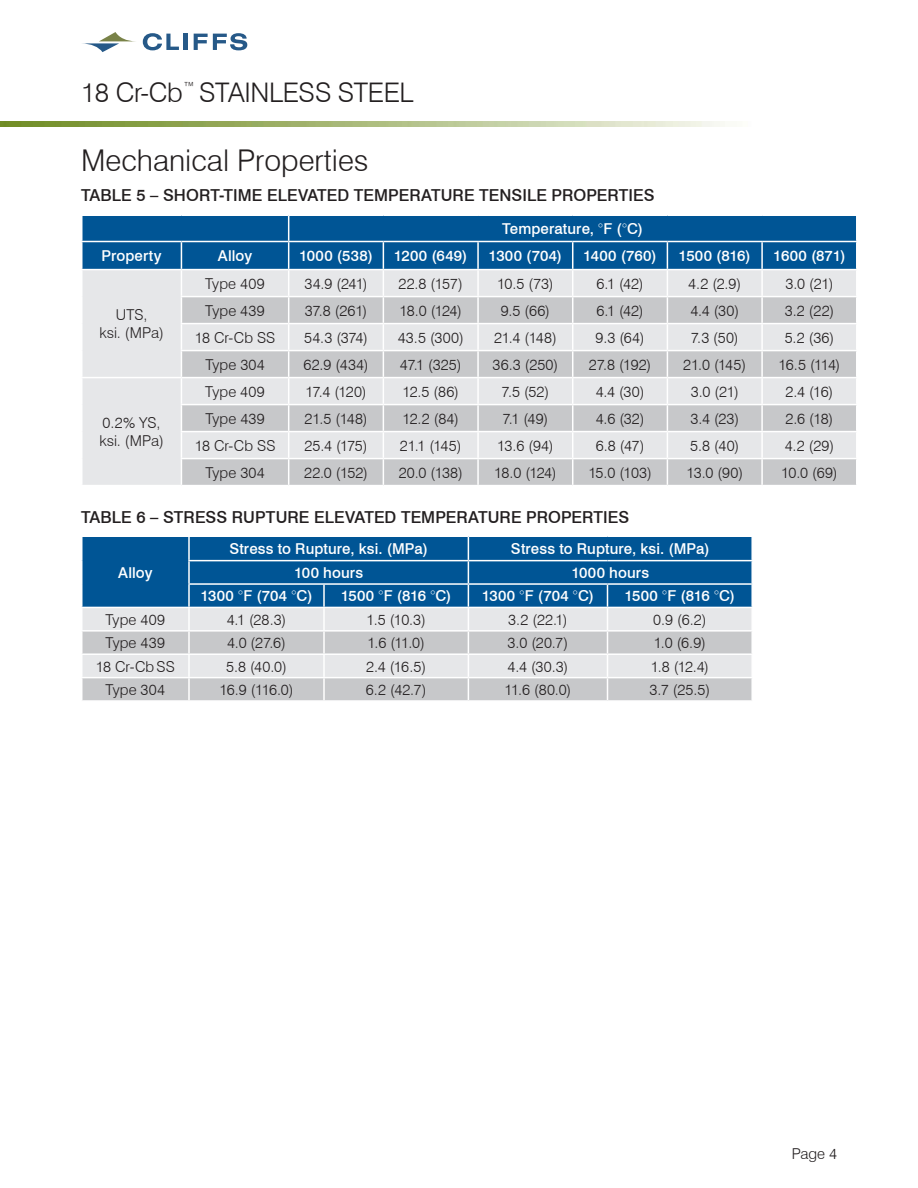
<style>
.page{position:relative;width:918px;height:1188px;background:#fff}
.page>*{position:absolute;margin:0;border:0;box-sizing:border-box;transform-origin:0 0}
.t1{font:300 30px "Swiss 721 BT";color:#231f20}
.t2{font:300 27px "Swiss 721 BT";letter-spacing:-.015em;color:#231f20}
.t3{font:500 16.5px "Swiss 721 BT";letter-spacing:.005em;color:#231f20}
.t4{font:300 15px/18px "Swiss 721 BT";letter-spacing:.005em;color:#231f20;text-align:center}
.t5{font:500 15px "Swiss 721 BT";letter-spacing:.005em;color:#fff}
.s1{font-weight:300}
</style>
<div class="page">
<img style="left:0;top:122px;width:725px;height:5px">
<svg style="left:143px;top:33px;width:36px;height:17px"></svg>
<hr style="left:184px;top:34px;width:4px;height:16px;background:#265988">
<svg style="left:194px;top:33px;width:53px;height:17px"></svg>
<svg style="left:82px;top:32px;width:54px;height:20px"></svg>
<svg style="left:81px;top:215px;width:776px;height:270px;background:#b2c3d0"></svg>
<hr style="left:762px;top:458px;width:96px;height:1px;background:#fff">
<hr style="left:761px;top:459px;width:2px;height:26px;background:#fff">
<hr style="left:856px;top:459px;width:2px;height:26px;background:#fff">
<div style="left:82px;top:537px;width:669px;height:70px;background:#005595"></div>
<div style="left:82px;top:608px;width:669px;height:22px;background:#e6e7e9"></div>
<svg style="left:82px;top:632px;width:669px;height:68px;background:#d1d2d4"></svg>
<hr style="left:188px;top:537px;width:2px;height:23px;background:#fff">
<hr style="left:188px;top:560px;width:136px;height:1px;background:#fff">
<hr style="left:188px;top:561px;width:2px;height:22px;background:#fff">
<hr style="left:324px;top:560px;width:144px;height:1px;background:#fff">
<hr style="left:468px;top:560px;width:140px;height:1px;background:#fff">
<hr style="left:608px;top:560px;width:145px;height:1px;background:#fff">
<hr style="left:188px;top:583px;width:136px;height:2px;background:#fff">
<hr style="left:188px;top:585px;width:2px;height:22px;background:#fff">
<hr style="left:324px;top:583px;width:144px;height:2px;background:#fff">
<hr style="left:323px;top:585px;width:2px;height:22px;background:#fff">
<hr style="left:468px;top:583px;width:140px;height:2px;background:#fff">
<hr style="left:608px;top:583px;width:145px;height:2px;background:#fff">
<hr style="left:188px;top:608px;width:2px;height:22px;background:#fff">
<hr style="left:323px;top:608px;width:2px;height:22px;background:#fff">
<hr style="left:188px;top:632px;width:2px;height:21px;background:#fff">
<hr style="left:323px;top:632px;width:2px;height:21px;background:#fff">
<hr style="left:81px;top:653px;width:108px;height:2px;background:#fff">
<hr style="left:189px;top:653px;width:135px;height:2px;background:#fff">
<hr style="left:188px;top:655px;width:2px;height:22px;background:#fff">
<hr style="left:324px;top:653px;width:144px;height:2px;background:#fff">
<hr style="left:323px;top:655px;width:2px;height:22px;background:#fff">
<hr style="left:468px;top:653px;width:140px;height:2px;background:#fff">
<hr style="left:608px;top:653px;width:145px;height:2px;background:#fff">
<hr style="left:81px;top:677px;width:108px;height:1px;background:#fff">
<hr style="left:189px;top:677px;width:135px;height:1px;background:#fff">
<hr style="left:188px;top:678px;width:2px;height:22px;background:#fff">
<hr style="left:324px;top:677px;width:144px;height:1px;background:#fff">
<hr style="left:323px;top:678px;width:2px;height:22px;background:#fff">
<hr style="left:468px;top:677px;width:140px;height:1px;background:#fff">
<svg style="left:468px;top:537px;width:1px;height:163px"></svg>
<hr style="left:608px;top:677px;width:145px;height:1px;background:#fff">
<svg style="left:607px;top:585px;width:1px;height:115px"></svg>
<h2 class="t2" style="left:81px;top:76px;width:334px">18 Cr-Cb<sup>™</sup> STAINLESS STEEL</h2>
<h1 class="t1" style="left:81px;top:142px;width:289px">Mechanical Properties</h1>
<p class="t3" style="left:81px;top:185px;width:575px">TABLE 5 – SHORT-TIME ELEVATED TEMPERATURE TENSILE PROPERTIES</p>
<p class="t5" style="left:502px;top:220px;width:142px">Temperature, <span class="s1">°</span>F (<span class="s1">°</span>C)</p>
<p class="t5" style="left:101px;top:247px;width:62px">Property</p>
<p class="t5" style="left:218px;top:247px;width:36px">Alloy</p>
<p class="t5" style="left:299px;top:247px;width:75px">1000 (538)</p>
<p class="t5" style="left:394px;top:247px;width:75px">1200 (649)</p>
<p class="t5" style="left:489px;top:247px;width:75px">1300 (704)</p>
<p class="t5" style="left:583px;top:247px;width:75px">1400 (760)</p>
<p class="t5" style="left:679px;top:247px;width:74px">1500 (816)</p>
<p class="t5" style="left:773px;top:247px;width:74px">1600 (871)</p>
<p class="t4" style="left:99px;top:306px;width:66px">UTS,<br>ksi. (MPa)</p>
<p class="t4" style="left:99px;top:414px;width:66px;text-align:left">0.2% YS, ksi. (MPa)</p>
<p class="t4" style="left:205px;top:274px;width:61px">Type 409</p>
<p class="t4" style="left:304px;top:274px;width:65px">34.9 (241)</p>
<p class="t4" style="left:399px;top:274px;width:66px">22.8 (157)</p>
<p class="t4" style="left:497px;top:274px;width:58px">10.5 (73)</p>
<p class="t4" style="left:596px;top:274px;width:49px">6.1 (42)</p>
<p class="t4" style="left:688px;top:274px;width:54px">4.2 (2.9)</p>
<p class="t4" style="left:785px;top:274px;width:50px">3.0 (21)</p>
<p class="t4" style="left:205px;top:301px;width:61px">Type 439</p>
<p class="t4" style="left:305px;top:301px;width:64px">37.8 (261)</p>
<p class="t4" style="left:399px;top:301px;width:64px">18.0 (124)</p>
<p class="t4" style="left:501px;top:301px;width:51px">9.5 (66)</p>
<p class="t4" style="left:596px;top:301px;width:49px">6.1 (42)</p>
<p class="t4" style="left:690px;top:301px;width:50px">4.4 (30)</p>
<p class="t4" style="left:785px;top:301px;width:51px">3.2 (22)</p>
<p class="t4" style="left:195px;top:328px;width:82px">18 Cr-Cb SS</p>
<p class="t4" style="left:304px;top:328px;width:65px">54.3 (374)</p>
<p class="t4" style="left:398px;top:328px;width:68px">43.5 (300)</p>
<p class="t4" style="left:494px;top:328px;width:64px">21.4 (148)</p>
<p class="t4" style="left:596px;top:328px;width:50px">9.3 (64)</p>
<p class="t4" style="left:691px;top:328px;width:49px">7.3 (50)</p>
<p class="t4" style="left:785px;top:328px;width:51px">5.2 (36)</p>
<p class="t4" style="left:205px;top:355px;width:61px">Type 304</p>
<p class="t4" style="left:304px;top:355px;width:66px">62.9 (434)</p>
<p class="t4" style="left:400px;top:355px;width:63px">47.1 (325)</p>
<p class="t4" style="left:493px;top:355px;width:67px">36.3 (250)</p>
<p class="t4" style="left:589px;top:355px;width:64px">27.8 (192)</p>
<p class="t4" style="left:683px;top:355px;width:65px">21.0 (145)</p>
<p class="t4" style="left:779px;top:355px;width:63px">16.5 (114)</p>
<p class="t4" style="left:205px;top:382px;width:61px">Type 409</p>
<p class="t4" style="left:305px;top:382px;width:63px">17.4 (120)</p>
<p class="t4" style="left:402px;top:382px;width:58px">12.5 (86)</p>
<p class="t4" style="left:502px;top:382px;width:49px">7.5 (52)</p>
<p class="t4" style="left:596px;top:382px;width:50px">4.4 (30)</p>
<p class="t4" style="left:691px;top:382px;width:50px">3.0 (21)</p>
<p class="t4" style="left:786px;top:382px;width:49px">2.4 (16)</p>
<p class="t4" style="left:205px;top:409px;width:61px">Type 439</p>
<p class="t4" style="left:305px;top:409px;width:65px">21.5 (148)</p>
<p class="t4" style="left:403px;top:409px;width:58px">12.2 (84)</p>
<p class="t4" style="left:502px;top:409px;width:47px">7.1 (49)</p>
<p class="t4" style="left:596px;top:409px;width:50px">4.6 (32)</p>
<p class="t4" style="left:690px;top:409px;width:50px">3.4 (23)</p>
<p class="t4" style="left:786px;top:409px;width:49px">2.6 (18)</p>
<p class="t4" style="left:195px;top:436px;width:82px">18 Cr-Cb SS</p>
<p class="t4" style="left:304px;top:436px;width:65px">25.4 (175)</p>
<p class="t4" style="left:400px;top:436px;width:63px">21.1 (145)</p>
<p class="t4" style="left:497px;top:436px;width:58px">13.6 (94)</p>
<p class="t4" style="left:596px;top:436px;width:50px">6.8 (47)</p>
<p class="t4" style="left:690px;top:436px;width:51px">5.8 (40)</p>
<p class="t4" style="left:785px;top:436px;width:51px">4.2 (29)</p>
<p class="t4" style="left:205px;top:463px;width:61px">Type 304</p>
<p class="t4" style="left:304px;top:463px;width:65px">22.0 (152)</p>
<p class="t4" style="left:399px;top:463px;width:66px">20.0 (138)</p>
<p class="t4" style="left:494px;top:463px;width:64px">18.0 (124)</p>
<p class="t4" style="left:588px;top:463px;width:65px">15.0 (103)</p>
<p class="t4" style="left:686px;top:463px;width:58px">13.0 (90)</p>
<p class="t4" style="left:781px;top:463px;width:58px">10.0 (69)</p>
<p class="t3" style="left:81px;top:507px;width:550px">TABLE 6 – STRESS RUPTURE ELEVATED TEMPERATURE PROPERTIES</p>
<p class="t5" style="left:118px;top:563px;width:36px">Alloy</p>
<p class="t5" style="left:229px;top:540px;width:200px">Stress to Rupture, ksi. (MPa)</p>
<p class="t5" style="left:511px;top:540px;width:200px">Stress to Rupture, ksi. (MPa)</p>
<p class="t5" style="left:294px;top:564px;width:70px">100 hours</p>
<p class="t5" style="left:571px;top:564px;width:79px">1000 hours</p>
<p class="t5" style="left:200px;top:587px;width:114px">1300 <span class="s1">°</span>F (704 <span class="s1">°</span>C)</p>
<p class="t5" style="left:341px;top:587px;width:112px">1500 <span class="s1">°</span>F (816 <span class="s1">°</span>C)</p>
<p class="t5" style="left:482px;top:587px;width:114px">1300 <span class="s1">°</span>F (704 <span class="s1">°</span>C)</p>
<p class="t5" style="left:625px;top:587px;width:112px">1500 <span class="s1">°</span>F (816 <span class="s1">°</span>C)</p>
<p class="t4" style="left:106px;top:610px;width:61px">Type 409</p>
<p class="t4" style="left:227px;top:610px;width:61px">4.1 (28.3)</p>
<p class="t4" style="left:367px;top:610px;width:61px">1.5 (10.3)</p>
<p class="t4" style="left:508px;top:610px;width:61px">3.2 (22.1)</p>
<p class="t4" style="left:653px;top:610px;width:55px">0.9 (6.2)</p>
<p class="t4" style="left:106px;top:634px;width:61px">Type 439</p>
<p class="t4" style="left:227px;top:634px;width:60px">4.0 (27.6)</p>
<p class="t4" style="left:367px;top:634px;width:59px">1.6 (11.0)</p>
<p class="t4" style="left:508px;top:634px;width:62px">3.0 (20.7)</p>
<p class="t4" style="left:654px;top:634px;width:54px">1.0 (6.9)</p>
<p class="t4" style="left:96px;top:657px;width:81px">18 Cr-Cb SS</p>
<p class="t4" style="left:226px;top:657px;width:62px">5.8 (40.0)</p>
<p class="t4" style="left:366px;top:657px;width:61px">2.4 (16.5)</p>
<p class="t4" style="left:508px;top:657px;width:62px">4.4 (30.3)</p>
<p class="t4" style="left:651px;top:657px;width:60px">1.8 (12.4)</p>
<p class="t4" style="left:106px;top:681px;width:61px">Type 304</p>
<p class="t4" style="left:219px;top:681px;width:76px">16.9 (116.0)</p>
<p class="t4" style="left:366px;top:681px;width:62px">6.2 (42.7)</p>
<p class="t4" style="left:505px;top:681px;width:68px">11.6 (80.0)</p>
<p class="t4" style="left:650px;top:681px;width:62px">3.7 (25.5)</p>
<p class="t4" style="left:792px;top:1144px;width:47px">Page 4</p>
</div>
